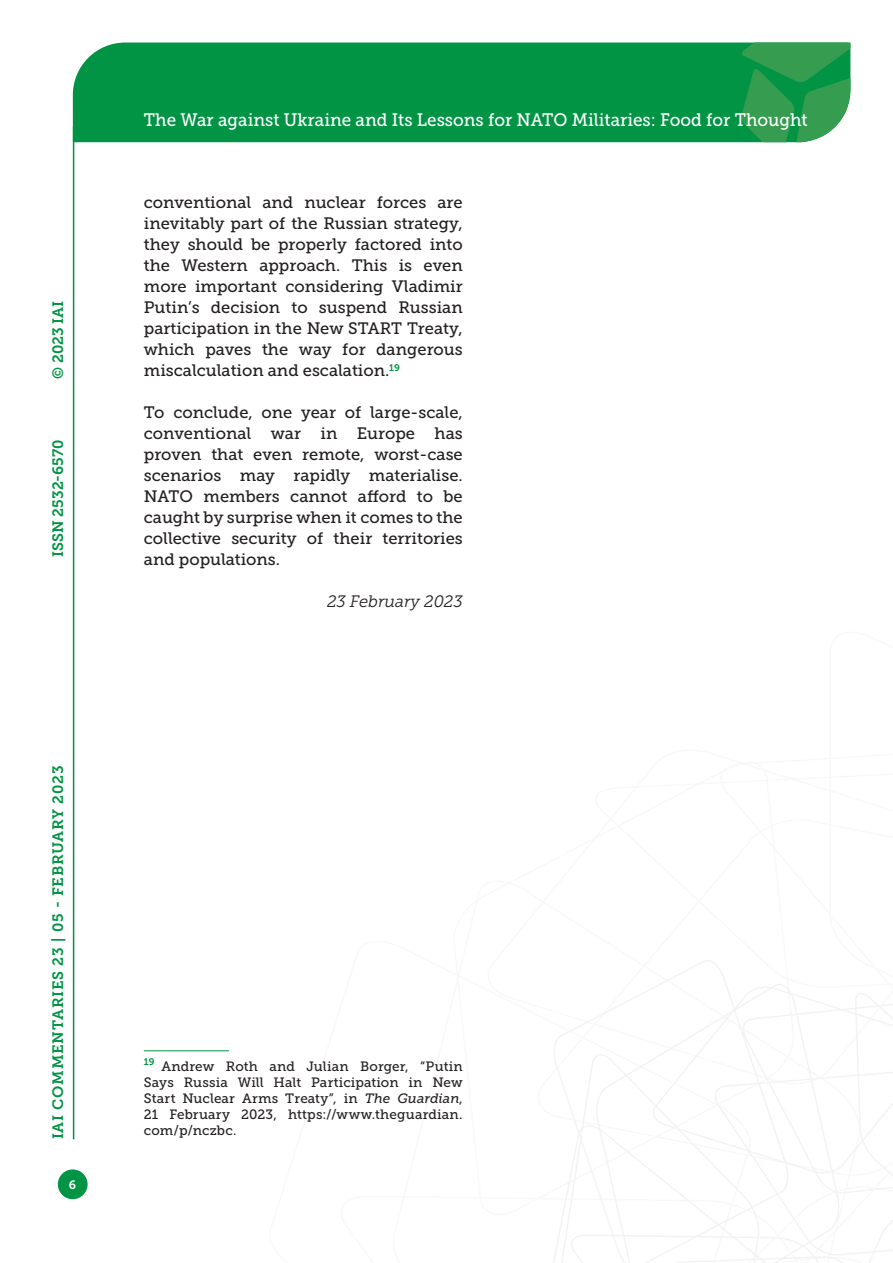
<style>
.page{position:relative;width:893px;height:1263px;background:#fff}
.page>*{position:absolute;margin:0;border:0;box-sizing:border-box;transform-origin:0 0}
.t1{font:18px "Museo Slab 500";color:#fff;scale:.95 1}
.Testo{font:16.5px/21px "Museo Slab 500";color:#231f20;text-align:justify}
.Testo-2{font:italic 16.5px "Museo Slab 300";color:#231f20}
.t2{font:15px "Museo Slab 700";letter-spacing:.05em;color:#009444}
.t3{font:15px "Museo Slab 700";color:#009444}
.Nota{font:13.5px/16.2px "Museo Slab 500";letter-spacing:.015em;color:#231f20;text-align:justify}
.t4{font:12px "Museo Slab 700";color:#fff}
.s1{font-style:italic}
</style>
<div class="page">
<svg style="left:553px;top:960px;width:340px;height:303px"></svg>
<div style="left:73px;top:43px;width:668px;height:99px;background:#009444"></div>
<svg style="left:741px;top:43px;width:109px;height:99px"></svg>
<div style="left:58px;top:1169px;width:30px;height:30px;background:#009444;border-radius:50%"></div>
<hr style="left:73px;top:126px;width:1px;height:1013px;background:#009444">
<hr style="left:144px;top:1050px;width:85px;height:1px;background:#009444">
<p class="t2" style="left:50px;top:379px;width:80px;rotate:-90deg">© 2023 IAI</p>
<p class="t3" style="left:50px;top:557px;width:119px;rotate:-90deg">ISSN 2532-6570</p>
<p class="t2" style="left:50px;top:1139px;width:375px;rotate:-90deg">IAI COMMENTARIES 23 | 05 - FEBRUARY 2023</p>
<p class="t4" style="left:69px;top:1178px;width:9px">6</p>
<p class="t1" style="left:144px;top:110px;width:700px">The War against Ukraine and Its Lessons for NATO Militaries: Food for Thought</p>
<p class="Testo" style="left:144px;top:192px;width:320px">conventional and nuclear forces are inevitably part of the Russian strategy, they should be properly factored into the Western approach. This is even more important considering Vladimir Putin’s decision to suspend Russian participation in the New START Treaty, which paves the way for dangerous miscalculation and escalation.<sup>19</sup></p>
<p class="Testo" style="left:144px;top:402px;width:320px">To conclude, one year of large-scale, conventional war in Europe has proven that even remote, worst-case scenarios may rapidly materialise.<br>NATO members cannot afford to be caught by surprise when it comes to the collective security of their territories and populations.</p>
<p class="Testo-2" style="left:327px;top:592px;width:137px">23 February 2023</p>
<p class="Nota" style="left:144px;top:1058px;width:320px"><sup>19</sup> Andrew Roth and Julian Borger, “Putin Says Russia Will Halt Participation in New Start Nuclear Arms Treaty”, in <span class="s1">The Guardian</span>, 21 February 2023, https://www.theguardian. com/p/nczbc.</p>
</div>
